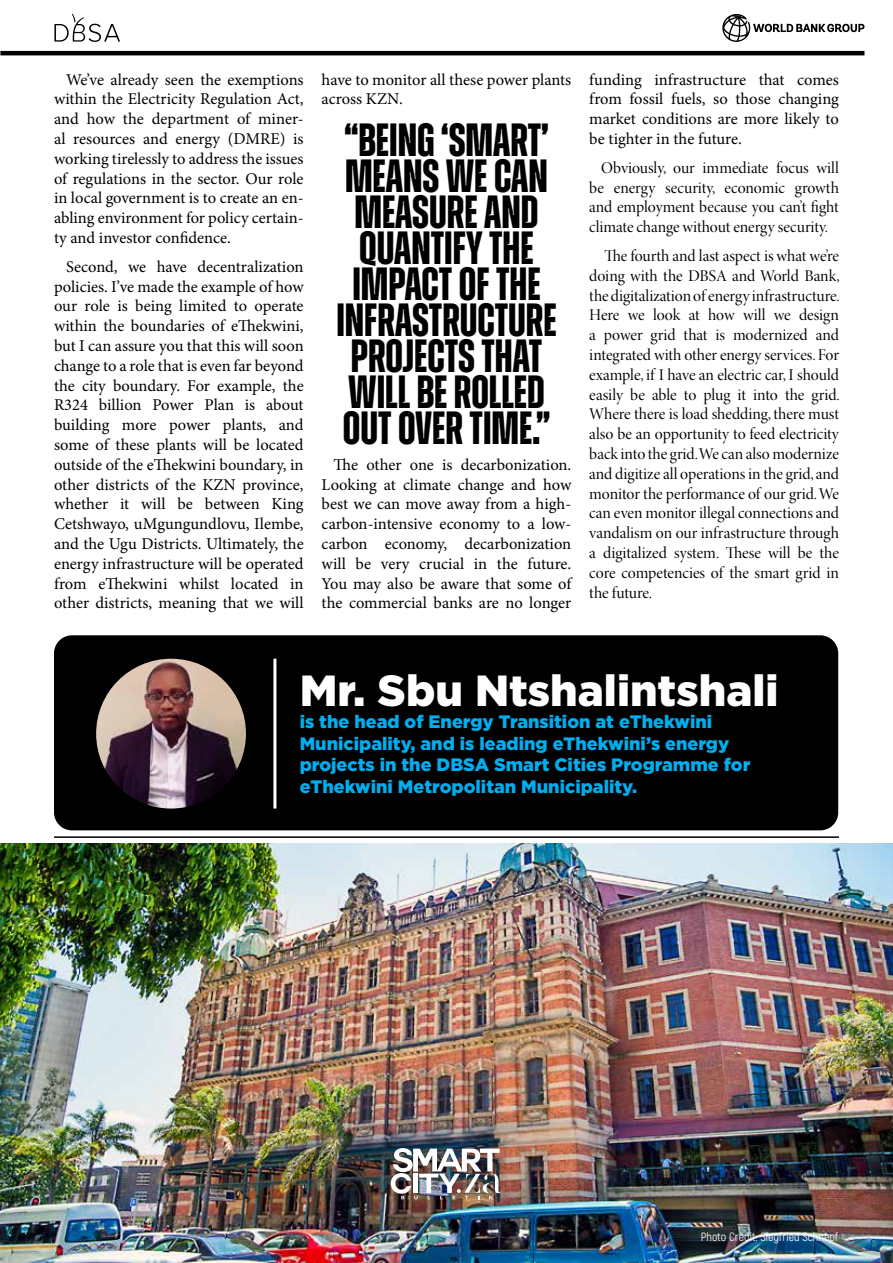
<style>
.page{position:relative;width:893px;height:1263px;background:#fff}
.page>*{position:absolute;margin:0;border:0;box-sizing:border-box;transform-origin:0 0}
.t1{font:700 46.5px/36px "Zuume Cut";color:#000;text-align:center}
.t2{font:900 43.5px "Gotham";color:#fff}
.t3{font:900 18px/21.6px "Gotham";color:#00aeef}
.t4{font:16.5px/19.8px "Minion Pro";color:#000;text-align:justify}
.t5{font:16.5px/19.8px "Minion Pro Disp";color:#000;text-align:justify}
.t6{font:12px "Akrobat";color:#fff}
</style>
<div class="page">
<img style="left:0;top:844px;width:893px;height:419px">
<svg style="left:54px;top:14px;width:66px;height:28px"></svg>
<svg style="left:722px;top:14px;width:142px;height:28px"></svg>
<hr style="left:54px;top:836px;width:785px;height:2px;background:#000">
<hr style="left:0;top:51px;width:864px;height:4px;background:#000">
<div style="left:54px;top:635px;width:784px;height:195px;background:#000;border-radius:18px"></div>
<img style="left:96px;top:659px;width:150px;height:149px;border-radius:75px">
<hr style="left:273px;top:659px;width:3px;height:149px;background:#fff">
<img style="left:391px;top:1148px;width:111px;height:51px">
<p class="t4" style="left:54px;top:70px;width:251px;text-indent:12px">We’ve already seen the exemptions within the Electricity Regulation Act, and how the department of miner&shy;al resources and energy (DMRE) is working tirelessly to address the issues of regulations in the sector. Our role in local government is to create an en&shy;abling environment for policy certain&shy;ty and investor confidence.</p>
<p class="t4" style="left:54px;top:257px;width:251px;text-indent:12px">Second, we have decentralization policies. I’ve made the example of how our role is being limited to operate within the boundaries of eThekwini, but I can assure you that this will soon change to a role that is even far beyond the city boundary. For example, the R324 billion Power Plan is about building more power plants, and some of these plants will be located outside of the eThekwini boundary, in other districts of the KZN province, whether it will be between King Cetshwayo, uMgungundlovu, Ilembe, and the Ugu Districts. Ultimately, the energy infrastructure will be operated from eThekwini whilst located in other districts, meaning that we will</p>
<p class="t4" style="left:322px;top:70px;width:251px">have to monitor all these power plants across KZN.</p>
<h1 class="t1" style="left:336px;top:123px;width:222px">“BEING ‘SMART’<br>MEANS WE CAN<br>MEASURE AND<br>QUANTIFY THE<br>IMPACT OF THE<br>INFRASTRUCTURE<br>PROJECTS THAT<br>WILL BE ROLLED<br>OUT OVER TIME.”</h1>
<p class="t4" style="left:322px;top:455px;width:251px;text-indent:12px">The other one is decarbonization.<br>Looking at climate change and how best we can move away from a high&shy;carbon-intensive economy to a low&shy;carbon economy, decarbonization will be very crucial in the future.<br>You may also be aware that some of the commercial banks are no longer</p>
<p class="t4" style="left:589px;top:70px;width:251px">funding infrastructure that comes from fossil fuels, so those changing market conditions are more likely to be tighter in the future.</p>
<p class="t5" style="left:589px;top:158px;width:251px;text-indent:12px">Obviously, our immediate focus will be energy security, economic growth and employment because you can’t fight climate change without energy security.</p>
<p class="t5" style="left:589px;top:246px;width:252px;text-indent:15px">The fourth and last aspect is what we’re doing with the DBSA and World Bank, the digitalization of energy infrastructure.<br>Here we look at how will we design a power grid that is modernized and integrated with other energy services. For example, if I have an electric car, I should easily be able to plug it into the grid.<br>Where there is load shedding, there must also be an opportunity to feed electricity back into the grid. We can also modernize and digitize all operations in the grid, and monitor the performance of our grid. We can even monitor illegal connections and vandalism on our infrastructure through a digitalized system. These will be the core competencies of the smart grid in the future.</p>
<h2 class="t2" style="left:300px;top:666px;width:480px">Mr. Sbu Ntshalintshali</h2>
<p class="t3" style="left:300px;top:710px;width:452px">is the head of Energy Transition at eThekwini Municipality, and is leading eThekwini’s energy projects in the DBSA Smart Cities Programme for eThekwini Metropolitan Municipality.</p>
<p class="t6" style="left:701px;top:1229px;width:139px">Photo Credit: Siegfried Schnepf</p>
</div>
